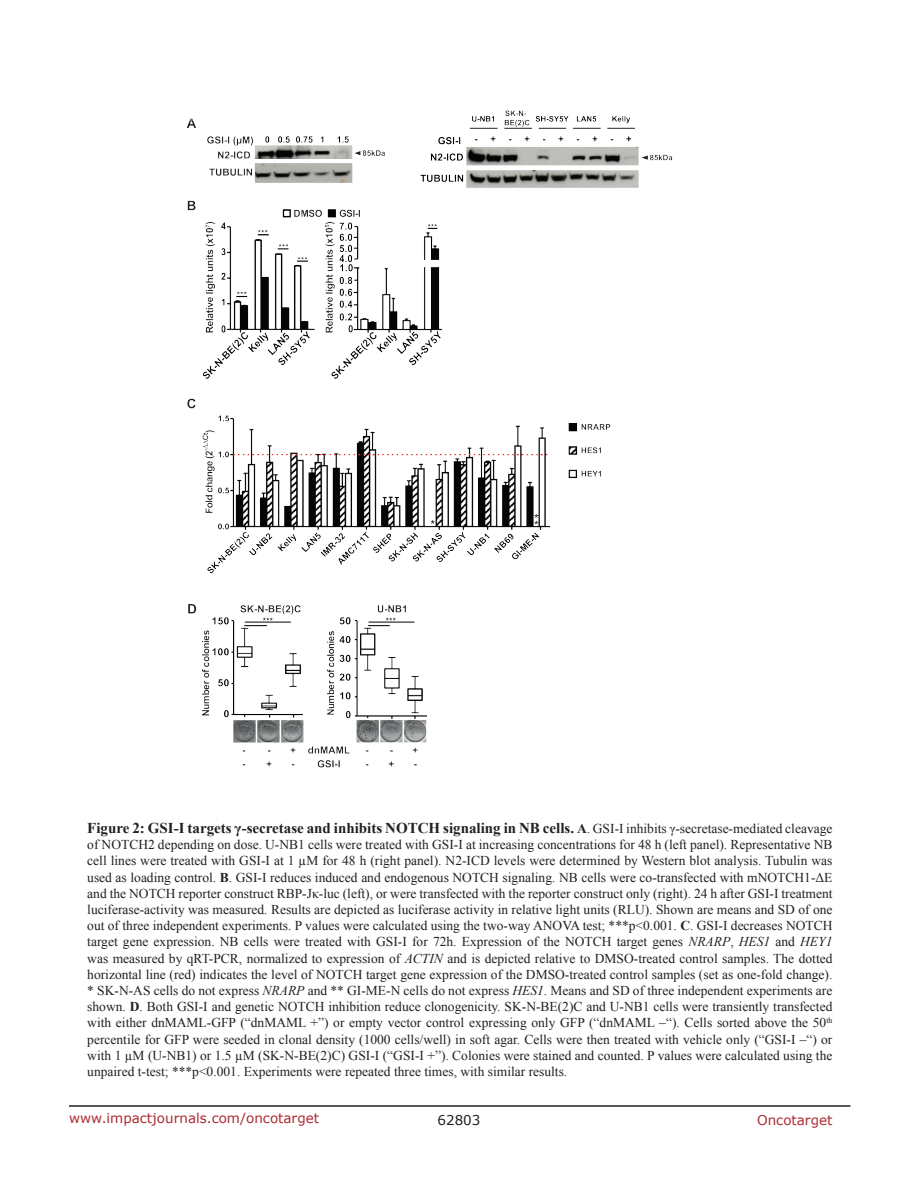
<style>
.page{position:relative;width:918px;height:1188px;background:#fff}
.page>*{position:absolute;margin:0;border:0;box-sizing:border-box;transform-origin:0 0}
.FigureText{font:700 15px "Times New Roman";color:#221f22}
.FigureText-2{font:13.5px/16.2px "Times New Roman";color:#221f22;text-align:justify}
.t1{font:13.5px "Verdana";color:#ac2b31}
.t2{font:13.5px "Verdana";color:#221f22}
.s1{font-size:13.5px}
.s2{font-weight:400;font-size:13.5px}
.s3{font-weight:700}
.s4{font-style:italic}
</style>
<div class="page">
<hr style="left:69px;top:1105px;width:781px;height:2px;background:#231f20">
<img style="left:186px;top:110px;width:487px;height:658px">
<p class="FigureText" style="left:87px;top:818px;width:747px">Figure 2: GSI-I targets γ-secretase and inhibits NOTCH signaling in NB cells. <span class="s1">A</span><span class="s2">. GSI-I inhibits γ-secretase-mediated cleavage</span></p>
<p class="FigureText-2" style="left:87px;top:836px;width:747px">of NOTCH2 depending on dose. U-NB1 cells were treated with GSI-I at increasing concentrations for 48 h (left panel). Representative NB cell lines were treated with GSI-I at 1 µM for 48 h (right panel). N2-ICD levels were determined by Western blot analysis. Tubulin was used as loading control. <span class="s3">B</span>. GSI-I reduces induced and endogenous NOTCH signaling. NB cells were co-transfected with mNOTCH1-ΔE and the NOTCH reporter construct RBP-Jκ-luc (left), or were transfected with the reporter construct only (right). 24 h after GSI-I treatment luciferase-activity was measured. Results are depicted as luciferase activity in relative light units (RLU). Shown are means and SD of one out of three independent experiments. P values were calculated using the two-way ANOVA test; ***p&lt;0.001. <span class="s3">C</span>. GSI-I decreases NOTCH target gene expression. NB cells were treated with GSI-I for 72h. Expression of the NOTCH target genes <span class="s4">NRARP</span>, <span class="s4">HES1</span> and <span class="s4">HEY1 </span>was measured by qRT-PCR, normalized to expression of <span class="s4">ACTIN</span> and is depicted relative to DMSO-treated control samples. The dotted horizontal line (red) indicates the level of NOTCH target gene expression of the DMSO-treated control samples (set as one-fold change). * SK-N-AS cells do not express <span class="s4">NRARP</span> and ** GI-ME-N cells do not express <span class="s4">HES1</span>. Means and SD of three independent experiments are shown. <span class="s3">D</span>. Both GSI-I and genetic NOTCH inhibition reduce clonogenicity. SK-N-BE(2)C and U-NB1 cells were transiently transfected with either dnMAML-GFP (“dnMAML +”) or empty vector control expressing only GFP (“dnMAML –“). Cells sorted above the 50<sup>th </sup>percentile for GFP were seeded in clonal density (1000 cells/well) in soft agar. Cells were then treated with vehicle only (“GSI-I –“) or with 1 µM (U-NB1) or 1.5 µM (SK-N-BE(2)C) GSI-I (“GSI-I +”). Colonies were stained and counted. P values were calculated using the unpaired t-test; ***p&lt;0.001. Experiments were repeated three times, with similar results.</p>
<p class="t1" style="left:69px;top:1109px;width:252px">www.impactjournals.com/oncotarget</p>
<p class="t2" style="left:438px;top:1111px;width:44px">62803</p>
<p class="t1" style="left:757px;top:1111px;width:77px">Oncotarget</p>
</div>
